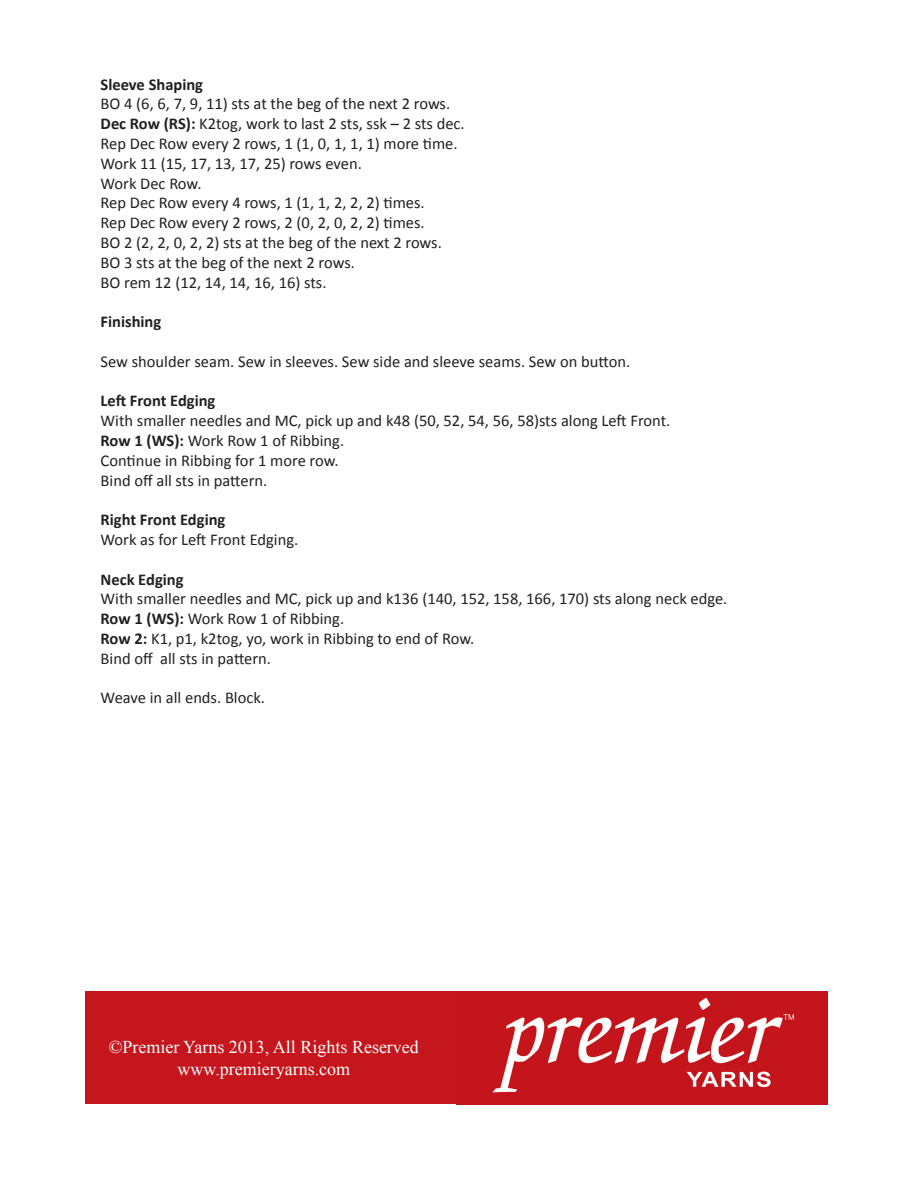
<style>
.page{position:relative;width:918px;height:1188px;background:#fff}
.page>*{position:absolute;margin:0;border:0;box-sizing:border-box;transform-origin:0 0}
.t1{font:18px "Times New Roman";color:#fff}
.No_Spacing{font:16.5px "Calibri";color:#231f20}
.No_Spacing-2{font:700 16.5px "Calibri";color:#231f20}
.s1{font-weight:700}
</style>
<div class="page">
<img style="left:458px;top:991px;width:370px;height:113px">
<div style="left:86px;top:991px;width:372px;height:113px;background:#c5161d"></div>
<p class="No_Spacing-2" style="left:101px;top:73px;width:104px">Sleeve Shaping</p>
<p class="No_Spacing" style="left:101px;top:93px;width:351px">BO 4 (6, 6, 7, 9, 11) sts at the beg of the next 2 rows.</p>
<p class="No_Spacing" style="left:101px;top:113px;width:366px"><span class="s1">Dec Row (RS):</span> K2tog, work to last 2 sts, ssk – 2 sts dec.</p>
<p class="No_Spacing" style="left:101px;top:133px;width:359px">Rep Dec Row every 2 rows, 1 (1, 0, 1, 1, 1) more time.</p>
<p class="No_Spacing" style="left:101px;top:153px;width:263px">Work 11 (15, 17, 13, 17, 25) rows even.</p>
<p class="No_Spacing" style="left:101px;top:173px;width:102px">Work Dec Row.</p>
<p class="No_Spacing" style="left:101px;top:192px;width:326px">Rep Dec Row every 4 rows, 1 (1, 1, 2, 2, 2) times.</p>
<p class="No_Spacing" style="left:101px;top:212px;width:326px">Rep Dec Row every 2 rows, 2 (0, 2, 0, 2, 2) times.</p>
<p class="No_Spacing" style="left:101px;top:232px;width:343px">BO 2 (2, 2, 0, 2, 2) sts at the beg of the next 2 rows.</p>
<p class="No_Spacing" style="left:101px;top:252px;width:256px">BO 3 sts at the beg of the next 2 rows.</p>
<p class="No_Spacing" style="left:101px;top:272px;width:227px">BO rem 12 (12, 14, 14, 16, 16) sts.</p>
<p class="No_Spacing-2" style="left:101px;top:311px;width:62px">Finishing</p>
<p class="No_Spacing" style="left:101px;top:351px;width:531px">Sew shoulder seam. Sew in sleeves. Sew side and sleeve seams. Sew on button.</p>
<p class="No_Spacing-2" style="left:101px;top:390px;width:116px">Left Front Edging</p>
<p class="No_Spacing" style="left:101px;top:410px;width:571px">With smaller needles and MC, pick up and k48 (50, 52, 54, 56, 58)sts along Left Front.</p>
<p class="No_Spacing" style="left:101px;top:430px;width:245px"><span class="s1">Row 1 (WS):</span> Work Row 1 of Ribbing.</p>
<p class="No_Spacing" style="left:101px;top:450px;width:240px">Continue in Ribbing for 1 more row.</p>
<p class="No_Spacing" style="left:101px;top:470px;width:168px">Bind off all sts in pattern.</p>
<p class="No_Spacing-2" style="left:101px;top:509px;width:126px">Right Front Edging</p>
<p class="No_Spacing" style="left:101px;top:529px;width:199px">Work as for Left Front Edging.</p>
<p class="No_Spacing-2" style="left:101px;top:568px;width:84px">Neck Edging</p>
<p class="No_Spacing" style="left:101px;top:588px;width:628px">With smaller needles and MC, pick up and k136 (140, 152, 158, 166, 170) sts along neck edge.</p>
<p class="No_Spacing" style="left:101px;top:608px;width:245px"><span class="s1">Row 1 (WS):</span> Work Row 1 of Ribbing.</p>
<p class="No_Spacing" style="left:101px;top:628px;width:375px"><span class="s1">Row 2:</span> K1, p1, k2tog, yo, work in Ribbing to end of Row.</p>
<p class="No_Spacing" style="left:101px;top:648px;width:172px">Bind off all sts in pattern.</p>
<p class="No_Spacing" style="left:101px;top:687px;width:166px">Weave in all ends. Block.</p>
<p class="t1" style="left:109px;top:1035px;width:312px">©Premier Yarns 2013, All Rights Reserved</p>
<p class="t1" style="left:178px;top:1057px;width:174px">www.premieryarns.com</p>
</div>
